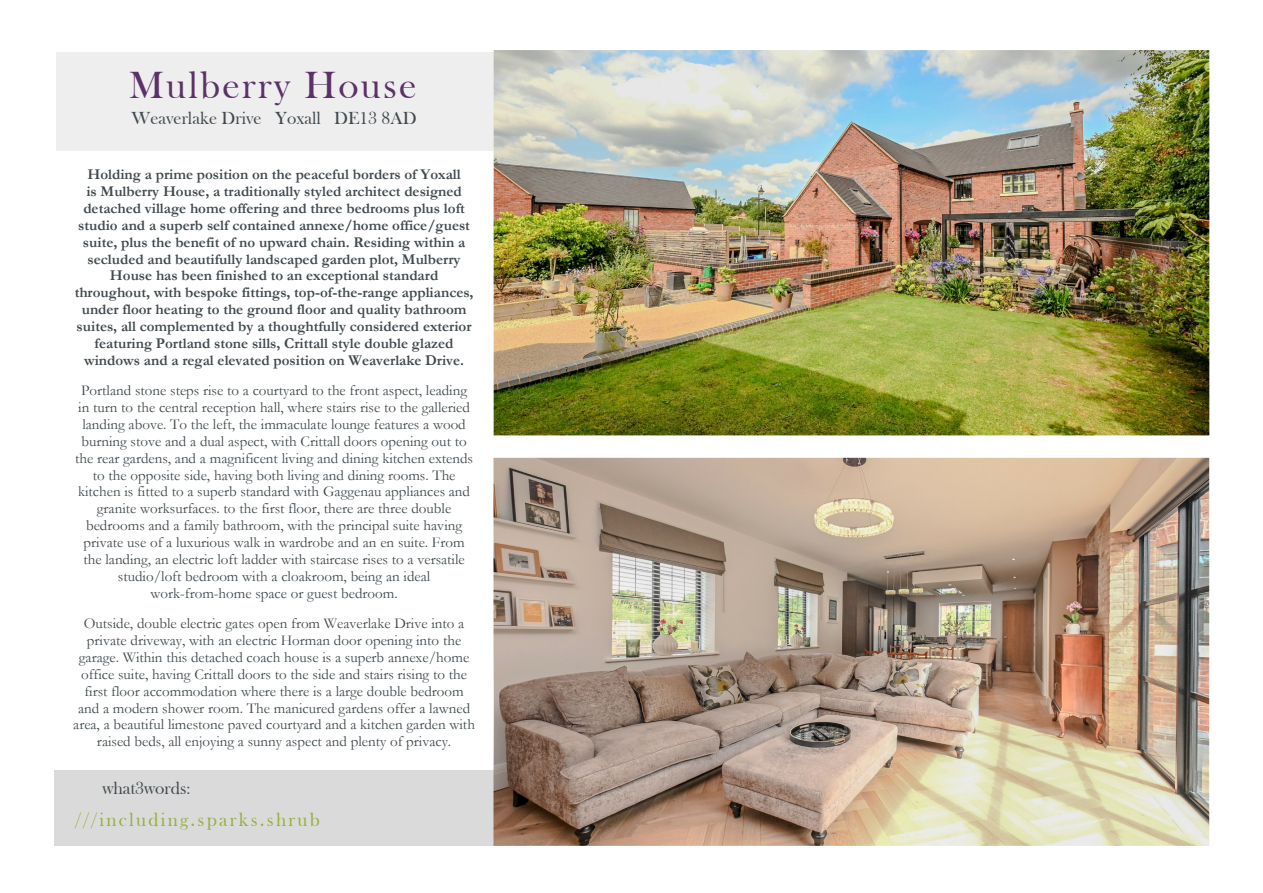
<style>
.page{position:relative;width:1263px;height:893px;background:#fff}
.page>*{position:absolute;margin:0;border:0;box-sizing:border-box;transform-origin:0 0}
.t1{font:39px "Bask Old Face";letter-spacing:.06em;color:#5b3167}
.t2{font:19.5px "Bask Old Face";letter-spacing:.115em;color:#95b03c}
.t3{font:18px "Bask Old Face";color:#40494d}
.t4{font:15px/17px "Garamond";color:#40494d;text-align:center}
.t5{font:700 15px/17px "Garamond";color:#40494d;text-align:center}
.s1{font-family:"Garamond"}
</style>
<div class="page">
<div style="left:56px;top:52px;width:472px;height:99px;background:#eee"></div>
<div style="left:55px;top:770px;width:472px;height:76px;background:#dadada"></div>
<img style="left:493px;top:458px;width:716px;height:388px">
<img style="left:494px;top:50px;width:715px;height:385px">
<h1 class="t1" style="left:129px;top:71px;width:289px">Mulberry House</h1>
<p class="t3" style="left:131px;top:111px;width:287px">Weaverlake Drive Yoxall DE13 8AD</p>
<p class="t5" style="left:75px;top:168px;width:400px">Holding a prime position on the peaceful borders of Yoxall<br>is Mulberry House, a traditionally styled architect designed detached village home offering and three bedrooms plus loft studio and a superb self contained annexe/home office/guest suite, plus the benefit of no upward chain. Residing within a secluded and beautifully landscaped garden plot, Mulberry House has been finished to an exceptional standard throughout, with bespoke fittings, top-of-the-range appliances, under floor heating to the ground floor and quality bathroom suites, all complemented by a thoughtfully considered exterior featuring Portland stone sills, Crittall style double glazed windows and a regal elevated position on Weaverlake Drive.</p>
<p class="t4" style="left:75px;top:384px;width:399px">Portland stone steps rise to a courtyard to the front aspect, leading in turn to the central reception hall, where stairs rise to the galleried landing above. To the left, the immaculate lounge features a wood burning stove and a dual aspect, with Crittall doors opening out to the rear gardens, and a magnificent living and dining kitchen extends to the opposite side, having both living and dining rooms. The kitchen is fitted to a superb standard with Gaggenau appliances and granite worksurfaces. to the first floor, there are three double bedrooms and a family bathroom, with the principal suite having private use of a luxurious walk in wardrobe and an en suite. From the landing, an electric loft ladder with staircase rises to a versatile studio/loft bedroom with a cloakroom, being an ideal work-from-home space or guest bedroom.</p>
<p class="t4" style="left:73px;top:617px;width:403px">Outside, double electric gates open from Weaverlake Drive into a private driveway, with an electric Horman door opening into the garage. Within this detached coach house is a superb annexe/home office suite, having Crittall doors to the side and stairs rising to the first floor accommodation where there is a large double bedroom and a modern shower room. The manicured gardens offer a lawned area, a beautiful limestone paved courtyard and a kitchen garden with raised beds, all enjoying a sunny aspect and plenty of privacy.</p>
<p class="t3" style="left:103px;top:782px;width:89px">what3words<span class="s1">:</span></p>
<h2 class="t2" style="left:76px;top:813px;width:246px">///including.sparks.shrub</h2>
</div>
